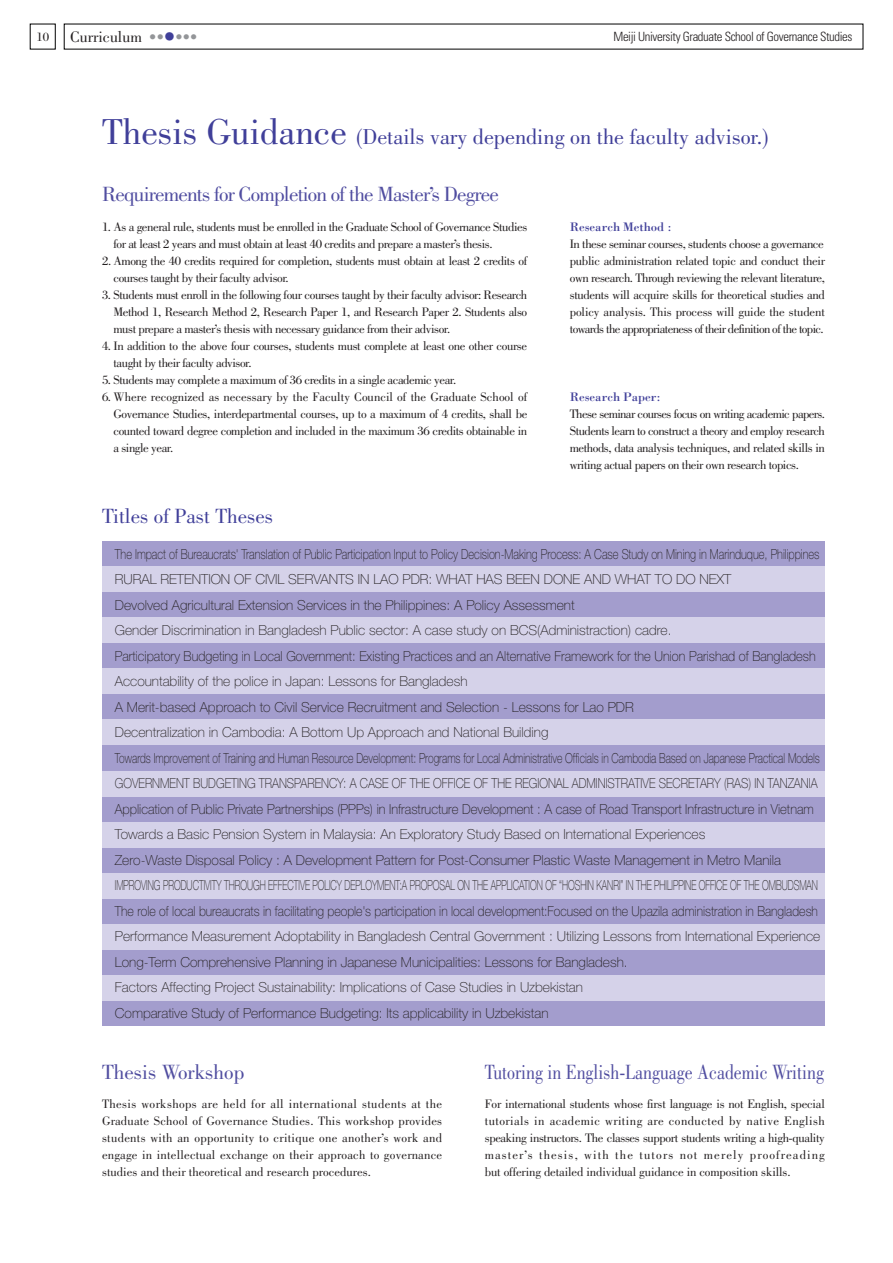
<style>
.page{position:relative;width:893px;height:1263px;background:#fff}
.page>*{position:absolute;margin:0;border:0;box-sizing:border-box;transform-origin:0 0}
.t1{font:22.35px "Bodoni";color:#403f99}
.t2{font:21.3px "Bodoni";letter-spacing:-.035em;color:#504da0}
.t3{font:21.3px "Bodoni";color:#504da0;scale:.84 1}
.t4{font:21.3px "Bodoni";color:#403f99}
.t5{font:21.3px "Bodoni";color:#504da0}
.t6{font:15.9px "Bodoni";color:#231f20}
.t7{font:100 13.8px/25.5px "Helvetica Neue";color:#231f20;scale:.8 1}
.t8{font:12.75px/17px "Bodoni";letter-spacing:-.035em;color:#231f20;text-align:justify}
.t9{font:300 condensed 12.75px "Univers";letter-spacing:-.03em;color:#231f20}
.t10{font:12.75px "Bodoni";color:#403f99}
.t11{font:5.85px "Koz Min Pro Regular 90 pv RKSJ H";color:#939598}
.s1{font-size:9.6px;color:#403f99}
.s2{font-size:37.2px}
</style>
<div class="page">
<div style="left:102px;top:541px;width:723px;height:485px;background:#a39dcd"></div>
<div style="left:102px;top:975px;width:723px;height:25px;background:#d5d2e9"></div>
<div style="left:102px;top:924px;width:723px;height:25px;background:#d5d2e9"></div>
<div style="left:102px;top:873px;width:723px;height:25px;background:#d5d2e9"></div>
<div style="left:102px;top:822px;width:723px;height:25px;background:#d5d2e9"></div>
<div style="left:102px;top:771px;width:723px;height:25px;background:#d5d2e9"></div>
<div style="left:102px;top:720px;width:723px;height:25px;background:#d5d2e9"></div>
<div style="left:102px;top:669px;width:723px;height:25px;background:#d5d2e9"></div>
<div style="left:102px;top:618px;width:723px;height:25px;background:#d5d2e9"></div>
<div style="left:102px;top:567px;width:723px;height:25px;background:#d5d2e9"></div>
<p class="t8" style="left:36px;top:29px;width:14px">10</p>
<p class="t6" style="left:70px;top:31px;width:73px">Curriculum</p>
<p class="t11" style="left:150px;top:34px;width:48px">● ● <span class="s1">●</span> ● ● ●</p>
<p class="t9" style="left:613px;top:32px;width:240px">Meiji University Graduate School of Governance Studies</p>
<h1 class="t1" style="left:102px;top:129px;width:668px"><span class="s2">Thesis Guidance</span> (Details vary depending on the faculty advisor.)</h1>
<h2 class="t2" style="left:102px;top:186px;width:398px">Requirements for Completion of the Master’s Degree</h2>
<p class="t8" style="left:113px;top:219px;width:415px;text-indent:-11px">1. As a general rule, students must be enrolled in the Graduate School of Governance Studies for at least 2 years and must obtain at least 40 credits and prepare a master’s thesis.</p>
<p class="t8" style="left:113px;top:253px;width:415px;text-indent:-11px">2. Among the 40 credits required for completion, students must obtain at least 2 credits of courses taught by their faculty advisor.</p>
<p class="t8" style="left:113px;top:287px;width:415px;text-indent:-11px">3. Students must enroll in the following four courses taught by their faculty advisor: Research Method 1, Research Method 2, Research Paper 1, and Research Paper 2. Students also must prepare a master’s thesis with necessary guidance from their advisor.</p>
<p class="t8" style="left:113px;top:338px;width:415px;text-indent:-11px">4. In addition to the above four courses, students must complete at least one other course taught by their faculty advisor.</p>
<p class="t8" style="left:102px;top:372px;width:356px">5. Students may complete a maximum of 36 credits in a single academic year.</p>
<p class="t8" style="left:113px;top:389px;width:415px;text-indent:-11px">6. Where recognized as necessary by the Faculty Council of the Graduate School of Governance Studies, interdepartmental courses, up to a maximum of 4 credits, shall be counted toward degree completion and included in the maximum 36 credits obtainable in a single year.</p>
<p class="t10" style="left:570px;top:222px;width:104px">Research Method :</p>
<p class="t8" style="left:570px;top:236px;width:257px">In these seminar courses, students choose a governance public administration related topic and conduct their own research. Through reviewing the relevant literature, students will acquire skills for theoretical studies and policy analysis. This process will guide the student towards the appropriateness of their definition of the topic.</p>
<p class="t10" style="left:570px;top:392px;width:93px">Research Paper:</p>
<p class="t8" style="left:570px;top:406px;width:257px">These seminar courses focus on writing academic papers.<br>Students learn to construct a theory and employ research methods, data analysis techniques, and related skills in writing actual papers on their own research topics.</p>
<h2 class="t4" style="left:102px;top:508px;width:173px">Titles of Past Theses</h2>
<p class="t7" style="left:115px;top:542px;width:883px">The Impact of Bureaucrats' Translation of Public Participation Input to Policy Decision-Making Process: A Case Study on Mining in Marinduque, Philippines RURAL RETENTION OF CIVIL SERVANTS IN LAO PDR: WHAT HAS BEEN DONE AND WHAT TO DO NEXT<br>Devolved Agricultural Extension Services in the Philippines: A Policy Assessment<br>Gender Discrimination in Bangladesh Public sector: A case study on BCS(Administraction) cadre.<br>Participatory Budgeting in Local Government: Existing Practices and an Alternative Framework for the Union Parishad of Bangladesh Accountability of the police in Japan: Lessons for Bangladesh<br>A Merit-based Approach to Civil Service Recruitment and Selection - Lessons for Lao PDR<br>Decentralization in Cambodia: A Bottom Up Approach and National Building<br>Towards Improvement of Training and Human Resource Development: Programs for Local Administrative Officials in Cambodia Based on Japanese Practical Models GOVERNMENT BUDGETING TRANSPARENCY: A CASE OF THE OFFICE OF THE REGIONAL ADMINISTRATIVE SECRETARY (RAS) IN TANZANIA Application of Public Private Partnerships (PPPs) in Infrastructure Development : A case of Road Transport Infrastructure in Vietnam Towards a Basic Pension System in Malaysia: An Exploratory Study Based on International Experiences<br>Zero-Waste Disposal Policy : A Development Pattern for Post-Consumer Plastic Waste Management in Metro Manila IMPROVING PRODUCTIVITY THROUGH EFFECTIVE POLICY DEPLOYMENT:A PROPOSAL ON THE APPLICATION OF “HOSHIN KANRI” IN THE PHILIPPINE OFFICE OF THE OMBUDSMAN The role of local bureaucrats in facilitating people's participation in local development:Focused on the Upazila administration in Bangladesh Performance Measurement Adoptability in Bangladesh Central Government : Utilizing Lessons from International Experience Long-Term Comprehensive Planning in Japanese Municipalities: Lessons for Bangladesh.<br>Factors Affecting Project Sustainability: Implications of Case Studies in Uzbekistan<br>Comparative Study of Performance Budgeting: Its applicability in Uzbekistan</p>
<h2 class="t5" style="left:102px;top:1064px;width:144px">Thesis Workshop</h2>
<h2 class="t3" style="left:485px;top:1064px;width:405px">Tutoring in English-Language Academic Writing</h2>
<p class="t8" style="left:102px;top:1096px;width:342px">Thesis workshops are held for all international students at the Graduate School of Governance Studies. This workshop provides students with an opportunity to critique one another’s work and engage in intellectual exchange on their approach to governance studies and their theoretical and research procedures.</p>
<p class="t8" style="left:485px;top:1096px;width:342px">For international students whose first language is not English, special tutorials in academic writing are conducted by native English speaking instructors. The classes support students writing a high-quality master’s thesis, with the tutors not merely proofreading but offering detailed individual guidance in composition skills.</p>
</div>
